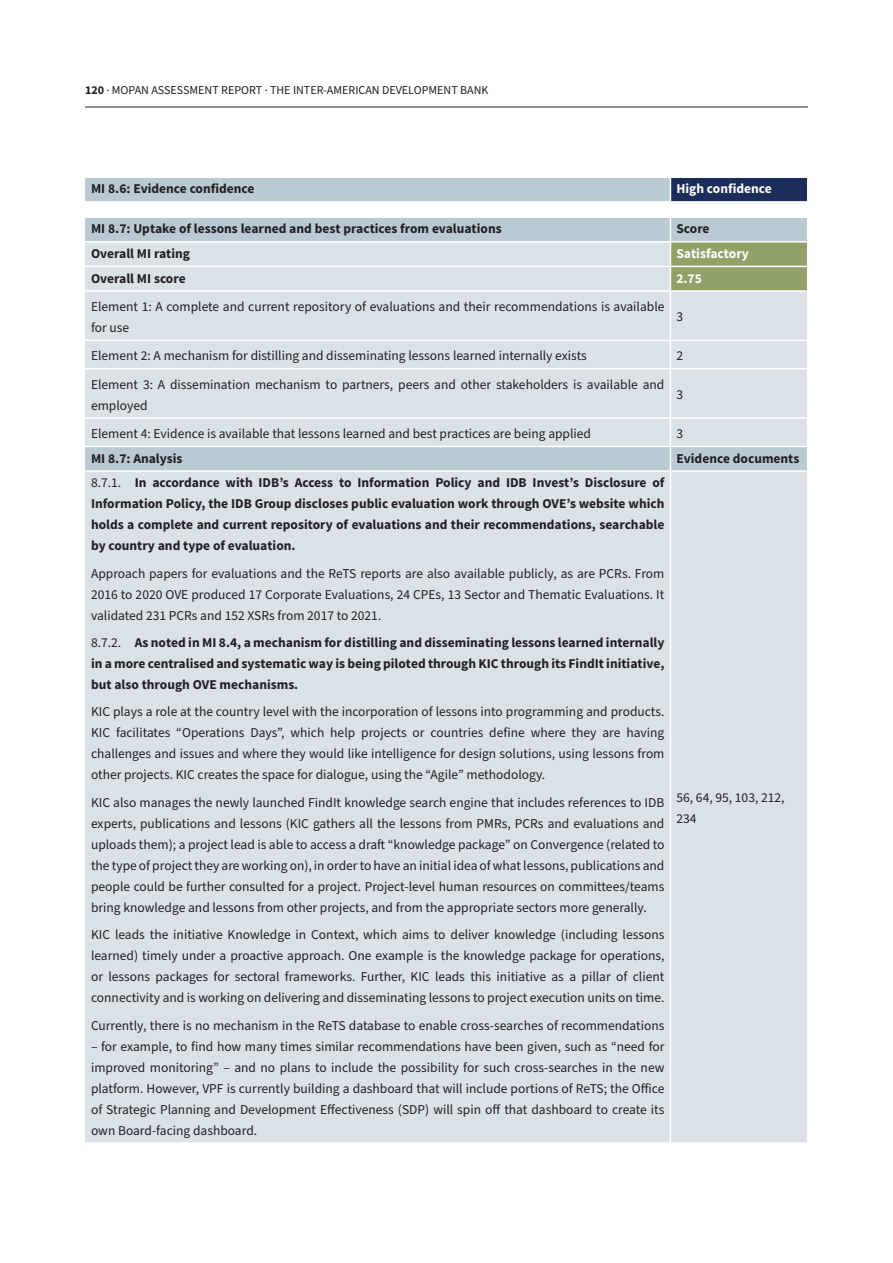
<style>
.page{position:relative;width:893px;height:1263px;background:#fff}
.page>*{position:absolute;margin:0;border:0;box-sizing:border-box;transform-origin:0 0}
.t1{font:13.5px/21px "Source Sans Pro";color:#231f20;text-align:justify}
.t2{font:700 13.5px/21px "Source Sans Pro";color:#231f20;text-align:justify}
.t3{font:700 13.5px "Source Sans Pro";color:#fff}
.t4{font:12px "Source Sans Pro";color:#231f20}
.s1{font-weight:700}
.s2{font-weight:400}
</style>
<div class="page">
<hr style="left:85px;top:107px;width:723px;height:1px;background:#231f20">
<svg style="left:85px;top:178px;width:585px;height:63px;fill:#bacad2"></svg>
<div style="left:85px;top:243px;width:722px;height:899px;background:#dae2e7"></div>
<hr style="left:85px;top:201px;width:585px;height:2px;background:#fff">
<hr style="left:85px;top:216px;width:585px;height:2px;background:#fff">
<hr style="left:85px;top:266px;width:585px;height:1px;background:#fff">
<svg style="left:670px;top:178px;width:137px;height:112px"></svg>
<hr style="left:85px;top:290px;width:585px;height:2px;background:#fff">
<hr style="left:670px;top:290px;width:137px;height:2px;background:#fff">
<hr style="left:670px;top:292px;width:1px;height:48px;background:#fff">
<hr style="left:85px;top:340px;width:585px;height:1px;background:#fff">
<hr style="left:670px;top:340px;width:137px;height:1px;background:#fff">
<svg style="left:670px;top:341px;width:1px;height:27px"></svg>
<hr style="left:85px;top:368px;width:585px;height:1px;background:#fff">
<hr style="left:670px;top:368px;width:137px;height:1px;background:#fff">
<hr style="left:670px;top:369px;width:1px;height:48px;background:#fff">
<hr style="left:85px;top:417px;width:585px;height:2px;background:#fff">
<hr style="left:670px;top:417px;width:137px;height:2px;background:#fff">
<hr style="left:85px;top:446px;width:585px;height:1px;background:#fff">
<hr style="left:670px;top:446px;width:137px;height:1px;background:#fff">
<svg style="left:670px;top:419px;width:1px;height:51px"></svg>
<hr style="left:85px;top:470px;width:585px;height:2px;background:#fff">
<hr style="left:670px;top:470px;width:137px;height:2px;background:#fff">
<hr style="left:670px;top:472px;width:1px;height:670px;background:#fff">
<p class="t4" style="left:85px;top:82px;width:405px"><span class="s1">120</span> . MOPAN ASSESSMENT REPORT . THE INTER-AMERICAN DEVELOPMENT BANK</p>
<p class="t2" style="left:91px;top:179px;width:165px">MI 8.6: Evidence confidence</p>
<p class="t3" style="left:676px;top:180px;width:97px">High confidence</p>
<p class="t2" style="left:91px;top:219px;width:412px">MI 8.7: Uptake of lessons learned and best practices from evaluations</p>
<p class="t2" style="left:676px;top:219px;width:35px">Score</p>
<p class="t2" style="left:91px;top:243px;width:101px">Overall MI rating</p>
<p class="t3" style="left:676px;top:245px;width:74px">Satisfactory</p>
<p class="t2" style="left:91px;top:268px;width:96px">Overall MI score</p>
<p class="t3" style="left:676px;top:269px;width:27px">2.75</p>
<p class="t1" style="left:91px;top:296px;width:575px">Element 1: A complete and current repository of evaluations and their recommendations is available for use</p>
<p class="t1" style="left:676px;top:307px;width:8px">3</p>
<p class="t1" style="left:91px;top:346px;width:497px">Element 2: A mechanism for distilling and disseminating lessons learned internally exists</p>
<p class="t1" style="left:676px;top:346px;width:8px">2</p>
<p class="t1" style="left:91px;top:374px;width:575px">Element 3: A dissemination mechanism to partners, peers and other stakeholders is available and employed</p>
<p class="t1" style="left:676px;top:384px;width:8px">3</p>
<p class="t1" style="left:91px;top:423px;width:502px">Element 4: Evidence is available that lessons learned and best practices are being applied</p>
<p class="t1" style="left:676px;top:423px;width:8px">3</p>
<p class="t2" style="left:91px;top:448px;width:93px">MI 8.7: Analysis</p>
<p class="t2" style="left:676px;top:448px;width:124px">Evidence documents</p>
<p class="t2" style="left:91px;top:473px;width:575px"><span class="s2">8.7.1.</span> In accordance with IDB’s Access to Information Policy and IDB Invest’s Disclosure of Information Policy, the IDB Group discloses public evaluation work through OVE’s website which holds a complete and current repository of evaluations and their recommendations, searchable by country and type of evaluation.</p>
<p class="t1" style="left:91px;top:563px;width:575px">Approach papers for evaluations and the ReTS reports are also available publicly, as are PCRs. From 2016 to 2020 OVE produced 17 Corporate Evaluations, 24 CPEs, 13 Sector and Thematic Evaluations. It validated 231 PCRs and 152 XSRs from 2017 to 2021.</p>
<p class="t2" style="left:91px;top:632px;width:575px"><span class="s2">8.7.2.</span> As noted in MI 8.4, a mechanism for distilling and disseminating lessons learned internally in a more centralised and systematic way is being piloted through KIC through its FindIt initiative, but also through OVE mechanisms.</p>
<p class="t1" style="left:91px;top:702px;width:575px">KIC plays a role at the country level with the incorporation of lessons into programming and products.<br>KIC facilitates “Operations Days”, which help projects or countries define where they are having challenges and issues and where they would like intelligence for design solutions, using lessons from other projects. KIC creates the space for dialogue, using the “Agile” methodology.</p>
<p class="t1" style="left:91px;top:792px;width:575px">KIC also manages the newly launched FindIt knowledge search engine that includes references to IDB experts, publications and lessons (KIC gathers all the lessons from PMRs, PCRs and evaluations and uploads them); a project lead is able to access a draft “knowledge package” on Convergence (related to the type of project they are working on), in order to have an initial idea of what lessons, publications and people could be further consulted for a project. Project-level human resources on committees/teams bring knowledge and lessons from other projects, and from the appropriate sectors more generally.</p>
<p class="t1" style="left:91px;top:925px;width:575px">KIC leads the initiative Knowledge in Context, which aims to deliver knowledge (including lessons learned) timely under a proactive approach. One example is the knowledge package for operations, or lessons packages for sectoral frameworks. Further, KIC leads this initiative as a pillar of client connectivity and is working on delivering and disseminating lessons to project execution units on time.</p>
<p class="t1" style="left:91px;top:1015px;width:575px">Currently, there is no mechanism in the ReTS database to enable cross-searches of recommendations</p>
<p class="t1" style="left:91px;top:1036px;width:575px">– for example, to find how many times similar recommendations have been given, such as “need for improved monitoring” – and no plans to include the possibility for such cross-searches in the new platform. However, VPF is currently building a dashboard that will include portions of ReTS; the Office of Strategic Planning and Development Effectiveness (SDP) will spin off that dashboard to create its own Board-facing dashboard.</p>
<p class="t1" style="left:676px;top:788px;width:110px">56, 64, 95, 103, 212,<br>234</p>
</div>
